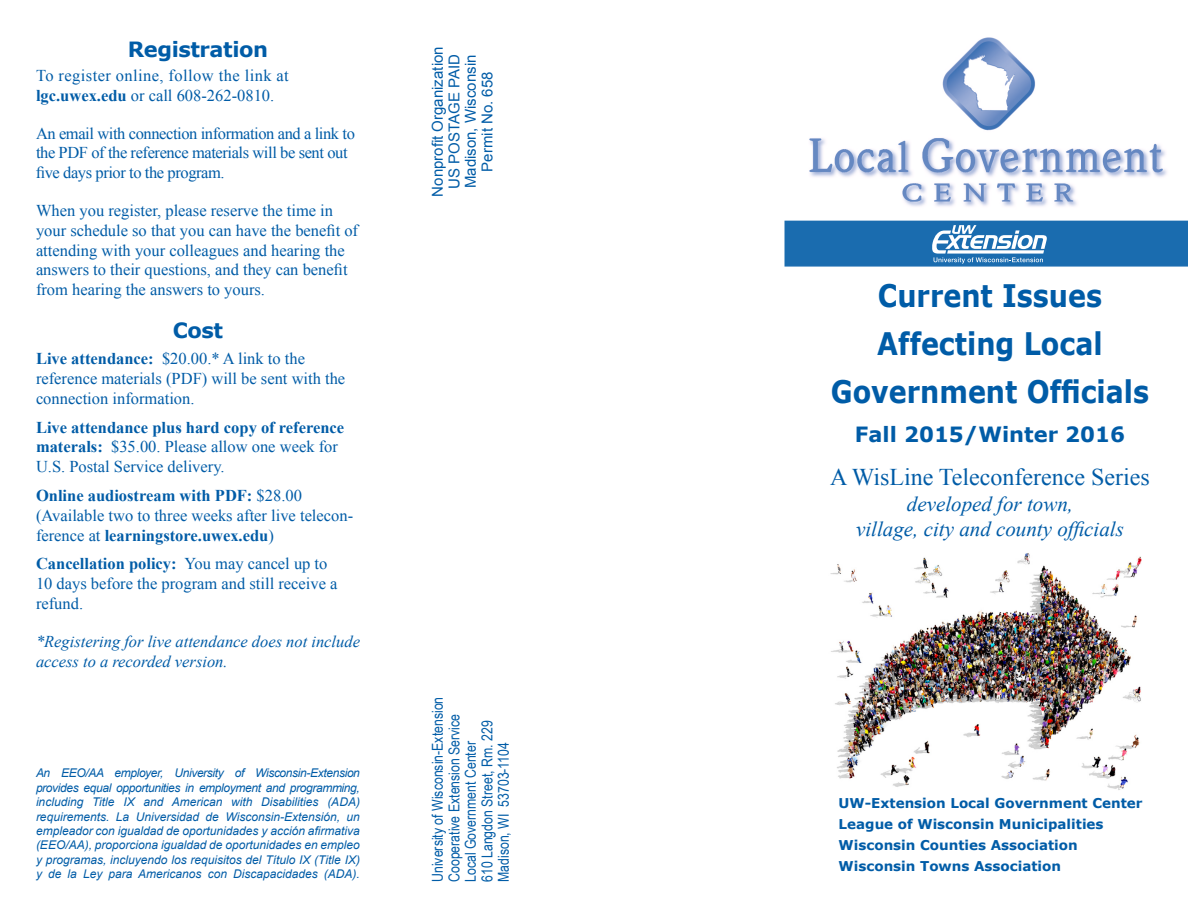
<style>
.page{position:relative;width:1188px;height:918px;background:#fff}
.page>*{position:absolute;margin:0;border:0;box-sizing:border-box;transform-origin:0 0}
.t1{font:700 31.05px/48px "Verdana";color:#005ca7;text-align:center;scale:.87 1}
.t2{font:24px "Times New Roman";color:#005ca7}
.t3{font:italic 21px/25.2px "Times New Roman";color:#005ca7;text-align:center}
.t4{font:700 21px "Verdana";letter-spacing:-.01em;color:#005ca7}
.t5{font:16.5px/19.8px "Times New Roman";color:#005ca7}
.t6{font:16.5px/19.8px "Times New Roman";letter-spacing:-.025em;color:#005ca7}
.t7{font:italic 16.5px/19.8px "Times New Roman";color:#005ca7}
.t8{font:16.5px/19.8px "Times New Roman";letter-spacing:.025em;color:#005ca7}
.t9{font:15px "Arial Narrow";color:#005ca7}
.t10{font:15px "Arial";color:#005ca7}
.t11{font:700 13.5px "Verdana";color:#005ca7}
.t12{font:italic 12px/14.4px "Arial";color:#005ca7;text-align:justify}
.s1{font-weight:700}
</style>
<div class="page">
<img style="left:809px;top:37px;width:358px;height:170px">
<svg style="left:784px;top:221px;width:404px;height:46px;background:#317bb7"></svg>
<img style="left:830px;top:553px;width:312px;height:237px">
<p class="t4" style="left:128px;top:34px;width:142px">Registration</p>
<p class="t8" style="left:36px;top:65px;width:254px">To register online, follow the link at <span class="s1">lgc.uwex.edu</span> or call 608-262-0810.</p>
<p class="t6" style="left:36px;top:123px;width:320px">An email with connection information and a link to the PDF of the reference materials will be sent out five days prior to the program.</p>
<p class="t5" style="left:36px;top:200px;width:324px">When you register, please reserve the time in your schedule so that you can have the benefit of attending with your colleagues and hearing the answers to their questions, and they can benefit from hearing the answers to yours.</p>
<p class="t4" style="left:173px;top:316px;width:52px">Cost</p>
<p class="t5" style="left:36px;top:348px;width:311px"><span class="s1">Live attendance:</span> $20.00.* A link to the reference materials (PDF) will be sent with the connection information.</p>
<p class="t5" style="left:36px;top:417px;width:310px"><span class="s1">Live attendance plus hard copy of reference materals:</span> $35.00. Please allow one week for<br>U.S. Postal Service delivery.</p>
<p class="t5" style="left:36px;top:485px;width:319px"><span class="s1">Online audiostream with PDF:</span> $28.00 (Available two to three weeks after live telecon&shy;ference at <span class="s1">learningstore.uwex.edu</span>)</p>
<p class="t5" style="left:36px;top:554px;width:303px"><span class="s1">Cancellation policy:</span> You may cancel up to<br>10 days before the program and still receive a refund.</p>
<p class="t7" style="left:36px;top:631px;width:326px">*Registering for live attendance does not include access to a recorded version.</p>
<p class="t12" style="left:36px;top:766px;width:326px">An EEO/AA employer, University of Wisconsin-Extension provides equal opportunities in employment and programming, including Title IX and American with Disabilities (ADA) requirements. La Universidad de Wisconsin-Extensión, un empleador con igualdad de oportunidades y acción afirmativa (EEO/AA), proporciona igualdad de oportunidades en empleo y programas, incluyendo los requisitos del Título IX (Title IX) y de la Ley para Americanos con Discapacidades (ADA).</p>
<p class="t10" style="left:428px;top:197px;width:152px;rotate:-90deg">Nonprofit Organization</p>
<p class="t10" style="left:444px;top:189px;width:136px;rotate:-90deg">US POSTAGE PAID</p>
<p class="t10" style="left:461px;top:188px;width:135px;rotate:-90deg">Madison, Wisconsin</p>
<p class="t10" style="left:477px;top:172px;width:102px;rotate:-90deg">Permit No. 658</p>
<p class="t9" style="left:427px;top:882px;width:187px;rotate:-90deg">University of Wisconsin-Extension</p>
<p class="t9" style="left:443px;top:882px;width:170px;rotate:-90deg">Cooperative Extension Service</p>
<p class="t9" style="left:476px;top:882px;width:163px;rotate:-90deg">610 Langdon Street, Rm. 229</p>
<p class="t9" style="left:460px;top:882px;width:142px;rotate:-90deg">Local Government Center</p>
<p class="t9" style="left:493px;top:882px;width:141px;rotate:-90deg">Madison, WI 53703-1104</p>
<p class="t1" style="left:831px;top:271px;width:367px">Current Issues<br>Affecting Local<br>Government Officials</p>
<p class="t4" style="left:855px;top:420px;width:272px">Fall 2015/Winter 2016</p>
<p class="t2" style="left:830px;top:461px;width:321px">A WisLine Teleconference Series</p>
<p class="t3" style="left:856px;top:490px;width:269px">developed for town,<br>village, city and county officials</p>
<p class="t11" style="left:839px;top:793px;width:305px">UW-Extension Local Government Center</p>
<p class="t11" style="left:839px;top:814px;width:266px">League of Wisconsin Municipalities</p>
<p class="t11" style="left:839px;top:835px;width:241px">Wisconsin Counties Association</p>
<p class="t11" style="left:839px;top:856px;width:224px">Wisconsin Towns Association</p>
</div>
